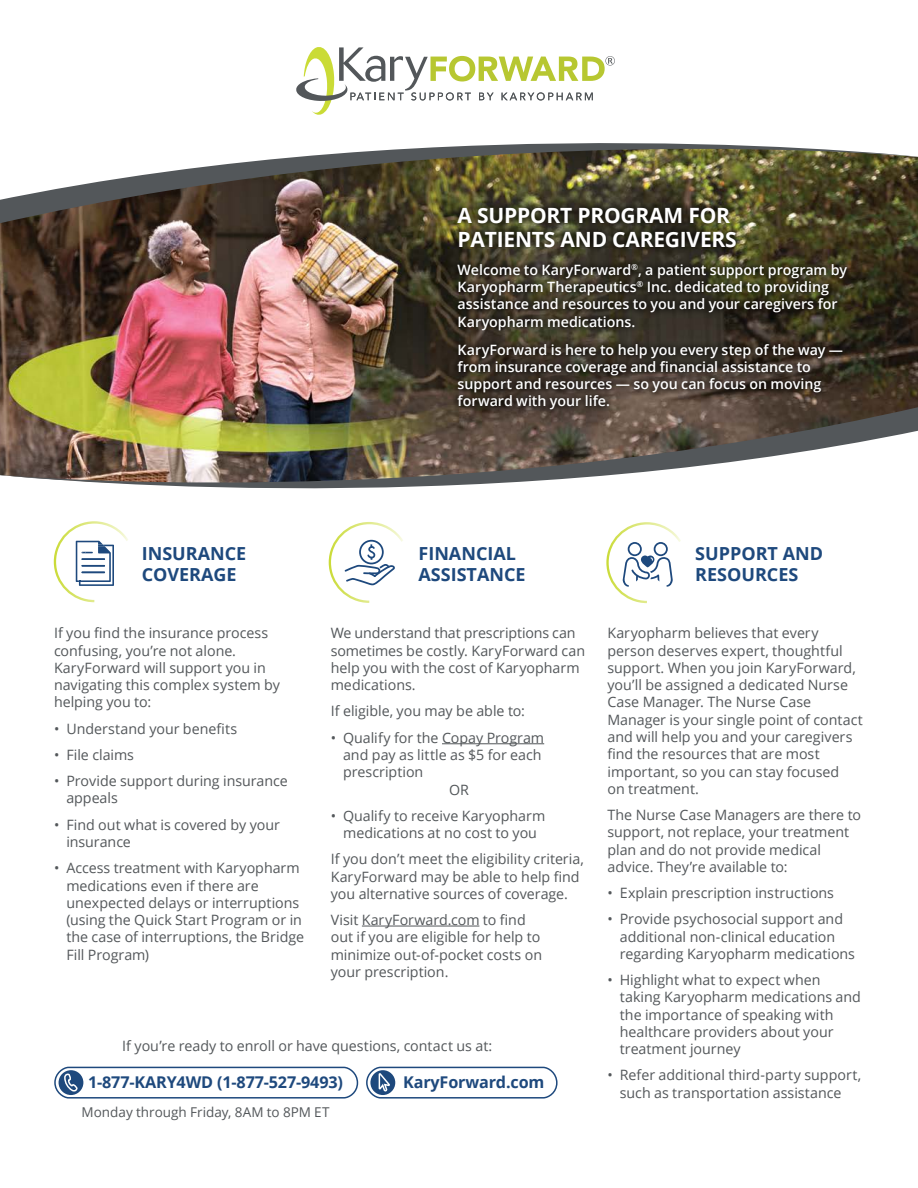
<style>
.page{position:relative;width:918px;height:1188px;background:#fff}
.page>*{position:absolute;margin:0;border:0;box-sizing:border-box;transform-origin:0 0}
.t1{font:700 21px/24px "Open Sans";letter-spacing:-.01em;color:#fff}
.t2{font:700 18px/21px "Open Sans";color:#1e497d}
.t3{font:700 16.2px "Open Sans";letter-spacing:-.01em;color:#1e497d}
.t4{font:14.25px/17.2px "Open Sans";color:#53575a}
.t5{font:600 14.25px/17.2px "Open Sans";color:#fff}
.t6{font:13.5px "Open Sans";color:#53575a}
</style>
<div class="page">
<img style="left:0;top:225px;width:918px;height:181px">
<img style="left:0;top:143px;width:918px;height:82px">
<img style="left:0;top:406px;width:918px;height:83px">
<div style="left:451px;top:201px;width:402px;height:216px;background:#000;opacity:.85"></div>
<svg style="left:296px;top:47px;width:319px;height:68px"></svg>
<hr style="left:442px;top:743px;width:102px;height:1px;background:#53575a">
<hr style="left:362px;top:926px;width:117px;height:1px;background:#53575a">
<svg style="left:54px;top:521px;width:74px;height:81px"></svg>
<svg style="left:329px;top:522px;width:74px;height:81px"></svg>
<svg style="left:606px;top:522px;width:75px;height:82px"></svg>
<svg style="left:54px;top:1066px;width:305px;height:33px"></svg>
<svg style="left:366px;top:1066px;width:192px;height:33px"></svg>
<p class="t2" style="left:142px;top:542px;width:106px">INSURANCE<br>COVERAGE</p>
<h1 class="t1" style="left:458px;top:203px;width:281px">A SUPPORT PROGRAM FOR<br>PATIENTS AND CAREGIVERS</h1>
<p class="t5" style="left:458px;top:261px;width:391px">Welcome to KaryForward<sup>®</sup>, a patient support program by Karyopharm Therapeutics<sup>®</sup> Inc. dedicated to providing assistance and resources to you and your caregivers for Karyopharm medications.</p>
<p class="t5" style="left:458px;top:341px;width:387px">KaryForward is here to help you every step of the way — from insurance coverage and financial assistance to support and resources — so you can focus on moving forward with your life.</p>
<p class="t2" style="left:418px;top:542px;width:109px">FINANCIAL<br>ASSISTANCE</p>
<p class="t2" style="left:695px;top:542px;width:129px">SUPPORT AND<br>RESOURCES</p>
<p class="t4" style="left:54px;top:624px;width:228px">If you find the insurance process confusing, you’re not alone.<br>KaryForward will support you in navigating this complex system by helping you to:</p>
<p class="t4" style="left:54px;top:720px;width:185px">• Understand your benefits</p>
<p class="t4" style="left:54px;top:746px;width:82px">• File claims</p>
<p class="t4" style="left:66px;top:772px;width:223px;text-indent:-12px">• Provide support during insurance appeals</p>
<p class="t4" style="left:66px;top:816px;width:215px;text-indent:-12px">• Find out what is covered by your insurance</p>
<p class="t4" style="left:66px;top:859px;width:239px;text-indent:-12px">• Access treatment with Karyopharm medications even if there are unexpected delays or interruptions (using the Quick Start Program or in the case of interruptions, the Bridge<br>Fill Program)</p>
<p class="t4" style="left:331px;top:624px;width:256px">We understand that prescriptions can sometimes be costly. KaryForward can help you with the cost of Karyopharm medications.</p>
<p class="t4" style="left:331px;top:702px;width:196px">If eligible, you may be able to:</p>
<p class="t4" style="left:331px;top:729px;width:215px">• Qualify for the Copay Program</p>
<p class="t4" style="left:343px;top:746px;width:200px">and pay as little as $5 for each</p>
<p class="t4" style="left:343px;top:763px;width:82px">prescription</p>
<p class="t4" style="left:449px;top:780px;width:21px">OR</p>
<p class="t4" style="left:331px;top:807px;width:216px;text-align:center">• Qualify to receive Karyopharm medications at no cost to you</p>
<p class="t4" style="left:331px;top:850px;width:255px">If you don’t meet the eligibility criteria,<br>KaryForward may be able to help find you alternative sources of coverage.</p>
<p class="t4" style="left:331px;top:911px;width:213px">Visit KaryForward.com to find out if you are eligible for help to minimize out-of-pocket costs on your prescription.</p>
<p class="t4" style="left:122px;top:1037px;width:372px">If you’re ready to enroll or have questions, contact us at:</p>
<p class="t3" style="left:88px;top:1071px;width:256px">1-877-KARY4WD (1-877-527-9493)</p>
<p class="t3" style="left:403px;top:1071px;width:143px">KaryForward.com</p>
<p class="t6" style="left:82px;top:1103px;width:250px">Monday through Friday, 8AM to 8PM ET</p>
<p class="t4" style="left:608px;top:624px;width:257px">Karyopharm believes that every person deserves expert, thoughtful support. When you join KaryForward, you’ll be assigned a dedicated Nurse<br>Case Manager. The Nurse Case<br>Manager is your single point of contact and will help you and your caregivers find the resources that are most important, so you can stay focused<br>on treatment.</p>
<p class="t4" style="left:608px;top:806px;width:255px">The Nurse Case Managers are there to support, not replace, your treatment plan and do not provide medical advice. They’re available to:</p>
<p class="t4" style="left:608px;top:884px;width:228px">• Explain prescription instructions</p>
<p class="t4" style="left:620px;top:910px;width:237px;text-indent:-12px">• Provide psychosocial support and additional non-clinical education regarding Karyopharm medications</p>
<p class="t4" style="left:620px;top:971px;width:243px;text-indent:-12px">• Highlight what to expect when taking Karyopharm medications and the importance of speaking with healthcare providers about your treatment journey</p>
<p class="t4" style="left:608px;top:1066px;width:255px;text-align:center">• Refer additional third-party support, such as transportation assistance</p>
</div>
